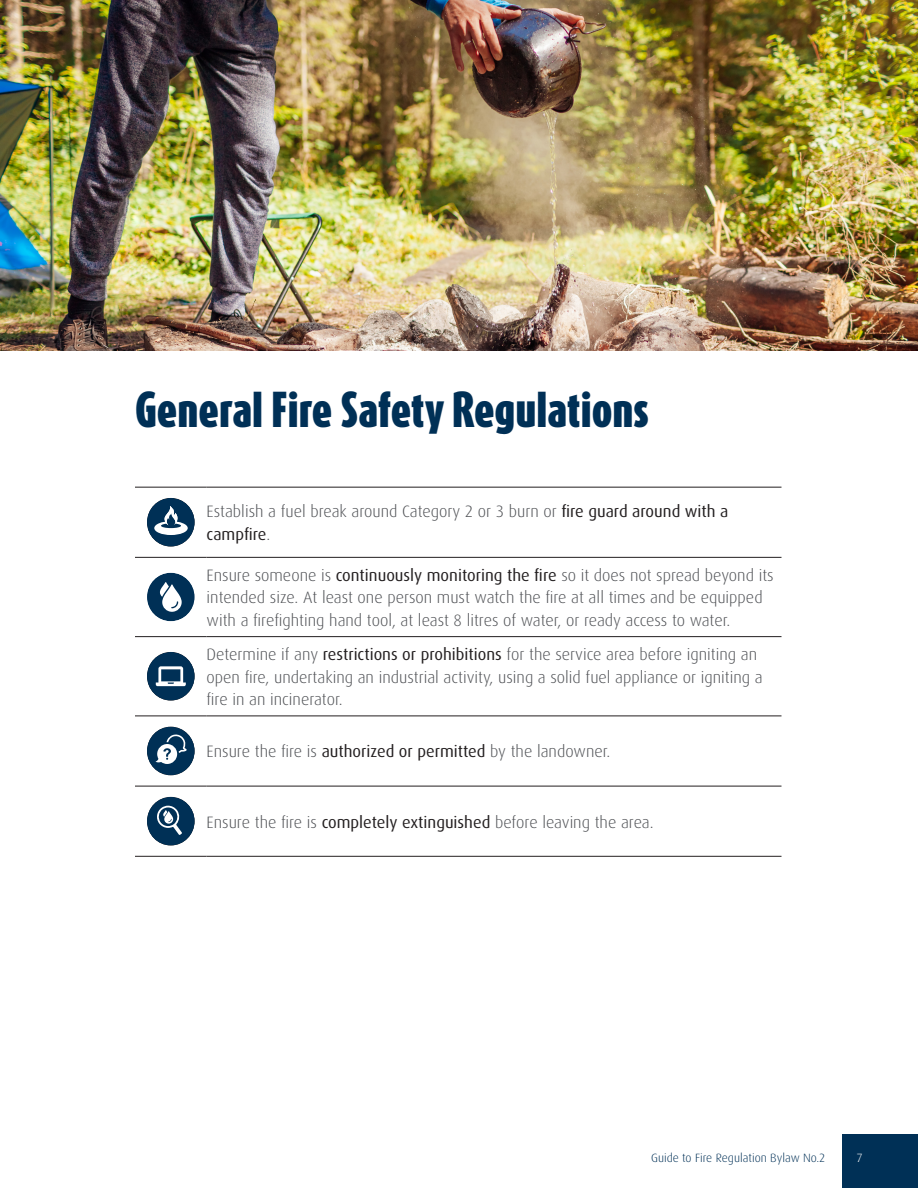
<style>
.page{position:relative;width:918px;height:1188px;background:#fff}
.page>*{position:absolute;margin:0;border:0;box-sizing:border-box;transform-origin:0 0}
.Headline_28_32{font:900 42px "Dax Compact Pro";color:#003056}
.Table_Body_11_15{font:300 16.5px/22.5px "Dax OT";color:#4d4f53}
.t1{font:300 12px "Dax OT";color:#003056}
.t2{font:300 12px "Dax OT";color:#fff}
.s1{font-weight:400;color:#231f20}
</style>
<div class="page">
<div style="left:842px;top:1134px;width:76px;height:54px;background:#003056"></div>
<hr style="left:135px;top:487px;width:72px;height:1px;background:#231f20">
<hr style="left:207px;top:487px;width:575px;height:1px;background:#231f20">
<hr style="left:135px;top:557px;width:72px;height:1px;background:#231f20">
<hr style="left:207px;top:557px;width:575px;height:1px;background:#231f20">
<hr style="left:135px;top:636px;width:72px;height:1px;background:#231f20">
<hr style="left:207px;top:636px;width:575px;height:1px;background:#231f20">
<hr style="left:135px;top:716px;width:72px;height:1px;background:#231f20">
<hr style="left:207px;top:716px;width:575px;height:1px;background:#231f20">
<hr style="left:135px;top:786px;width:72px;height:1px;background:#231f20">
<hr style="left:207px;top:786px;width:575px;height:1px;background:#231f20">
<hr style="left:135px;top:856px;width:72px;height:1px;background:#231f20">
<hr style="left:207px;top:856px;width:575px;height:1px;background:#231f20">
<svg style="left:147px;top:498px;width:48px;height:49px"></svg>
<svg style="left:147px;top:573px;width:48px;height:48px"></svg>
<svg style="left:147px;top:652px;width:48px;height:49px"></svg>
<svg style="left:147px;top:727px;width:48px;height:48px"></svg>
<svg style="left:147px;top:797px;width:48px;height:48px"></svg>
<img style="left:0;top:0;width:918px;height:351px">
<p class="Headline_28_32" style="left:135px;top:381px;width:515px">General Fire Safety Regulations</p>
<p class="Table_Body_11_15" style="left:207px;top:497px;width:523px">Establish a fuel break around Category 2 or 3 burn or <span class="s1">fire guard around with a campfire</span>.</p>
<p class="Table_Body_11_15" style="left:207px;top:561px;width:569px">Ensure someone is <span class="s1">continuously monitoring the fire</span> so it does not spread beyond its intended size. At least one person must watch the fire at all times and be equipped with a firefighting hand tool, at least 8 litres of water, or ready access to water.</p>
<p class="Table_Body_11_15" style="left:207px;top:640px;width:558px">Determine if any <span class="s1">restrictions or prohibitions</span> for the service area before igniting an open fire, undertaking an industrial activity, using a solid fuel appliance or igniting a fire in an incinerator.</p>
<p class="Table_Body_11_15" style="left:207px;top:737px;width:405px">Ensure the fire is <span class="s1">authorized or permitted</span> by the landowner.</p>
<p class="Table_Body_11_15" style="left:207px;top:808px;width:449px">Ensure the fire is <span class="s1">completely extinguished</span> before leaving the area.</p>
<p class="t1" style="left:651px;top:1147px;width:176px">Guide to Fire Regulation Bylaw No.2</p>
<p class="t2" style="left:856px;top:1147px;width:8px">7</p>
</div>
